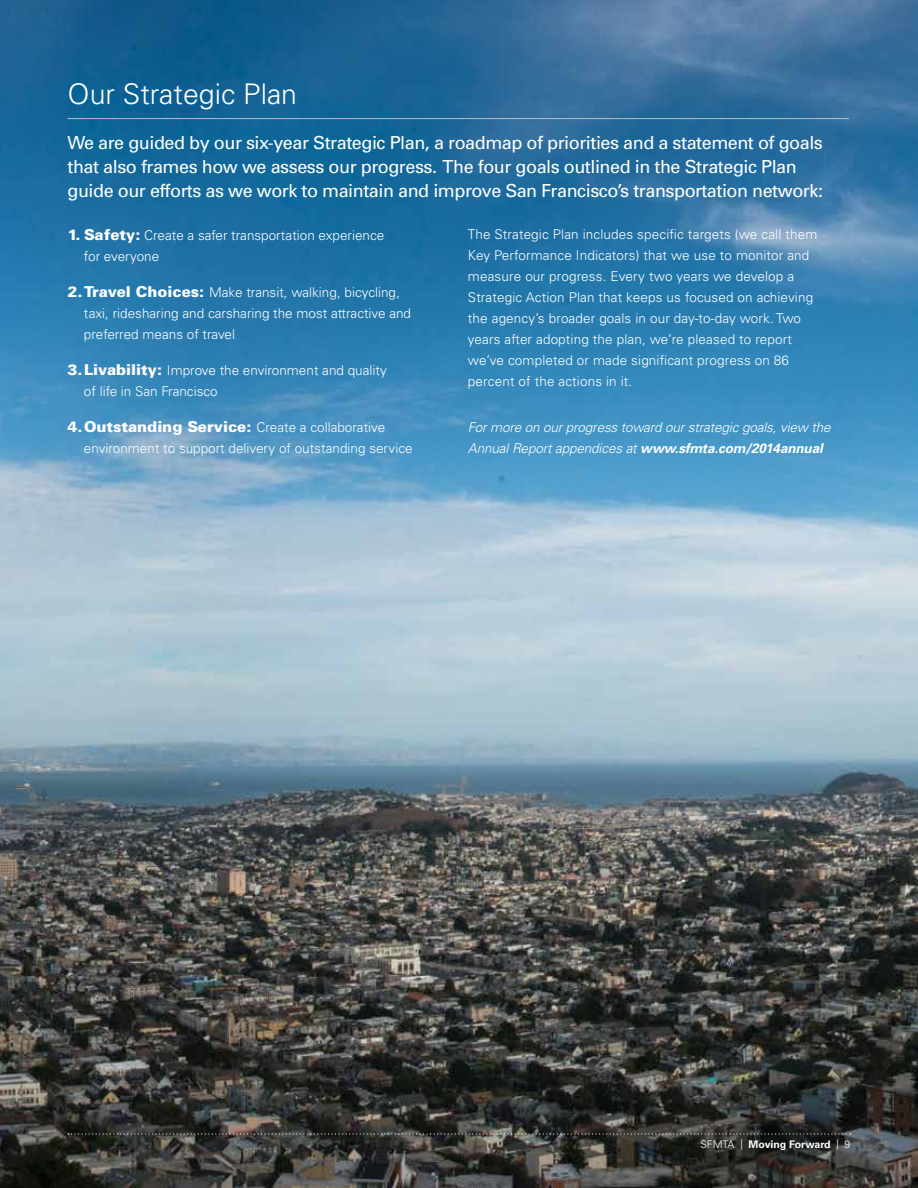
<style>
.page{position:relative;width:918px;height:1188px;background:#fff}
.page>*{position:absolute;margin:0;border:0;box-sizing:border-box;transform-origin:0 0}
.t1{font:300 28.5px "Univers";color:#fff}
.t2{font:18px/24px "Univers";letter-spacing:-.025em;color:#fff}
.t3{font:900 15px "Univers";color:#fff}
.t4{font:300 13.5px/21px "Univers";letter-spacing:.01em;color:#fff}
.t5{font:italic 300 13.5px/21px "Univers";letter-spacing:-.01em;color:#fff}
.t6{font:700 10.5px "Univers";color:#fff}
.s1{font-weight:900;font-size:15px}
.s2{font-weight:300;font-size:13.5px}
.s3{font-weight:700}
.s4{font-weight:300}
</style>
<div class="page">
<img style="left:0;top:0;width:918px;height:1188px">
<svg style="left:68px;top:1133px;width:783px;height:2px;background:#51514e"></svg>
<hr style="left:68px;top:118px;width:781px;height:1px;background:#bcbec0">
<h1 class="t1" style="left:68px;top:76px;width:231px">Our Strategic Plan</h1>
<p class="t2" style="left:68px;top:130px;width:757px">We are guided by our six-year Strategic Plan, a roadmap of priorities and a statement of goals that also frames how we assess our progress. The four goals outlined in the Strategic Plan guide our efforts as we work to maintain and improve San Francisco’s transportation network:</p>
<p class="t4" style="left:84px;top:225px;width:302px;text-indent:-16px"><span class="s1">1. Safety:</span> Create a safer transportation experience for everyone</p>
<p class="t4" style="left:84px;top:282px;width:329px;text-indent:-16px"><span class="s1">2.Travel Choices:</span> Make transit, walking, bicycling, taxi, ridesharing and carsharing the most attractive and preferred means of travel</p>
<p class="t4" style="left:84px;top:360px;width:305px;text-indent:-16px"><span class="s1">3.Livability:</span> Improve the environment and quality of life in San Francisco</p>
<p class="t3" style="left:68px;top:417px;width:319px">4.Outstanding Service: <span class="s2">Create a collaborative</span></p>
<p class="t4" style="left:84px;top:438px;width:330px">environment to support delivery of outstanding service</p>
<p class="t4" style="left:468px;top:224px;width:351px">The Strategic Plan includes specific targets (we call them Key Performance Indicators) that we use to monitor and measure our progress. Every two years we develop a Strategic Action Plan that keeps us focused on achieving the agency’s broader goals in our day-to-day work. Two years after adopting the plan, we’re pleased to report we’ve completed or made significant progress on 86 percent of the actions in it.</p>
<p class="t5" style="left:468px;top:417px;width:364px">For more on our progress toward our strategic goals, view the<br>Annual Report appendices at <span class="s3">www.sfmta.com/2014annual</span></p>
<p class="t6" style="left:700px;top:1138px;width:152px"><span class="s4">SFMTA |</span> Moving Forward <span class="s4">| 9</span></p>
</div>
